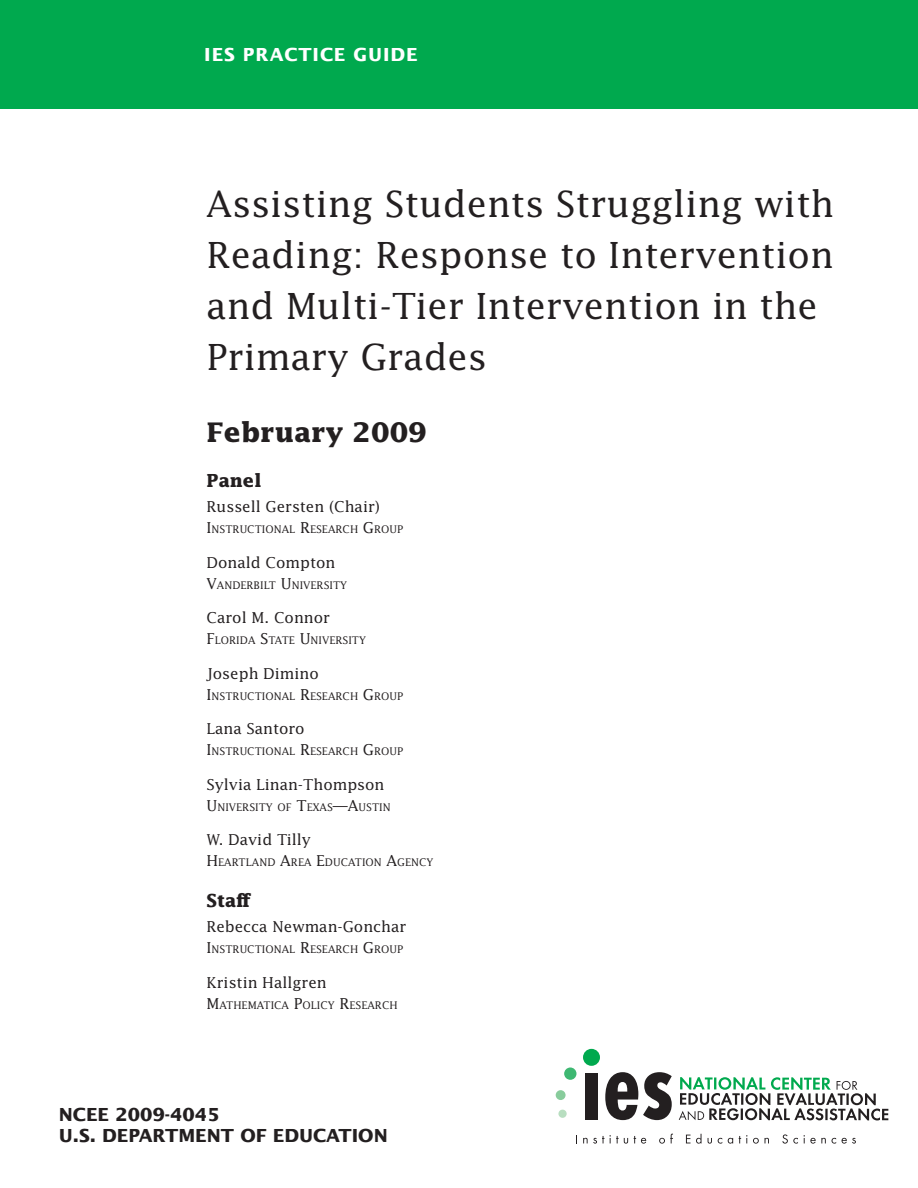
<style>
.page{position:relative;width:918px;height:1188px;background:#fff}
.page>*{position:absolute;margin:0;border:0;box-sizing:border-box;transform-origin:0 0}
.t1{font:36px/51px "Lucida Std";color:#231f20}
.t2{font:700 27px "Lucida Std";color:#231f20}
.t3{font:700 18px/21px "Lucida Sans Std";color:#231f20}
.t4{font:700 18px "Lucida Sans Std";letter-spacing:.05em;color:#fff}
.t5{font:700 18px "Lucida Std";color:#231f20}
.t6{font:15px "Lucida Std";color:#231f20}
.t7{font:10.5px "Lucida Std";color:#231f20}
.s1{font-size:15px}
</style>
<div class="page">
<div style="left:0;top:0;width:918px;height:108px;background:#00a94e"></div>
<div style="left:564px;top:1068px;width:12px;height:12px;background:#3eb872;border-radius:50%"></div>
<div style="left:556px;top:1090px;width:10px;height:10px;background:#88cc9c;border-radius:50%"></div>
<div style="left:558px;top:1110px;width:9px;height:8px;background:#b8dec0;border-radius:50%"></div>
<div style="left:583px;top:1049px;width:17px;height:17px;background:#00a94e;border-radius:50%"></div>
<div style="left:585px;top:1073px;width:13px;height:46px;background:#231f20"></div>
<svg style="left:605px;top:1072px;width:67px;height:48px"></svg>
<svg style="left:679px;top:1077px;width:209px;height:43px"></svg>
<svg style="left:583px;top:1135px;width:45px;height:9px"></svg>
<svg style="left:634px;top:1136px;width:12px;height:8px"></svg>
<svg style="left:659px;top:1134px;width:14px;height:10px"></svg>
<svg style="left:686px;top:1134px;width:16px;height:10px"></svg>
<svg style="left:708px;top:1138px;width:4px;height:6px"></svg>
<svg style="left:718px;top:1138px;width:4px;height:6px"></svg>
<svg style="left:728px;top:1138px;width:5px;height:6px"></svg>
<svg style="left:739px;top:1135px;width:8px;height:8px"></svg>
<svg style="left:753px;top:1138px;width:6px;height:6px"></svg>
<svg style="left:765px;top:1138px;width:4px;height:5px"></svg>
<svg style="left:782px;top:1134px;width:16px;height:10px"></svg>
<svg style="left:804px;top:1135px;width:22px;height:9px"></svg>
<svg style="left:832px;top:1138px;width:4px;height:6px"></svg>
<svg style="left:842px;top:1138px;width:14px;height:6px"></svg>
<p class="t4" style="left:204px;top:44px;width:215px">IES PRACTICE GUIDE</p>
<h1 class="t1" style="left:207px;top:177px;width:629px">Assisting Students Struggling with<br>Reading: Response to Intervention and Multi-Tier Intervention in the<br>Primary Grades</h1>
<p class="t2" style="left:207px;top:416px;width:222px">February 2009</p>
<h2 class="t5" style="left:207px;top:469px;width:56px">Panel</h2>
<p class="t6" style="left:207px;top:498px;width:175px">Russell Gersten (Chair)</p>
<p class="t7" style="left:207px;top:523px;width:198px"><span class="s1">I</span>NSTRUCTIONAL <span class="s1">R</span>ESEARCH <span class="s1">G</span>ROUP</p>
<p class="t6" style="left:207px;top:553px;width:130px">Donald Compton</p>
<p class="t7" style="left:207px;top:578px;width:142px"><span class="s1">V</span>ANDERBILT <span class="s1">U</span>NIVERSITY</p>
<p class="t6" style="left:207px;top:609px;width:125px">Carol M. Connor</p>
<p class="t7" style="left:207px;top:634px;width:161px"><span class="s1">F</span>LORIDA <span class="s1">S</span>TATE <span class="s1">U</span>NIVERSITY</p>
<p class="t6" style="left:207px;top:664px;width:114px">Joseph Dimino</p>
<p class="t7" style="left:207px;top:689px;width:198px"><span class="s1">I</span>NSTRUCTIONAL <span class="s1">R</span>ESEARCH <span class="s1">G</span>ROUP</p>
<p class="t6" style="left:207px;top:720px;width:100px">Lana Santoro</p>
<p class="t7" style="left:207px;top:745px;width:198px"><span class="s1">I</span>NSTRUCTIONAL <span class="s1">R</span>ESEARCH <span class="s1">G</span>ROUP</p>
<p class="t6" style="left:207px;top:775px;width:180px">Sylvia Linan-Thompson</p>
<p class="t7" style="left:207px;top:800px;width:186px"><span class="s1">U</span>NIVERSITY OF <span class="s1">T</span>EXAS<span class="s1">—A</span>USTIN</p>
<p class="t6" style="left:207px;top:831px;width:106px">W. David Tilly</p>
<p class="t7" style="left:207px;top:856px;width:228px"><span class="s1">H</span> EARTLAND <span class="s1">A</span>REA <span class="s1">E</span>DUCATION <span class="s1">A</span>GENCY</p>
<h2 class="t5" style="left:207px;top:889px;width:46px">Staff</h2>
<p class="t6" style="left:207px;top:918px;width:201px">Rebecca Newman-Gonchar</p>
<p class="t7" style="left:207px;top:943px;width:198px"><span class="s1">I</span>NSTRUCTIONAL <span class="s1">R</span>ESEARCH <span class="s1">G</span>ROUP</p>
<p class="t6" style="left:207px;top:973px;width:122px">Kristin Hallgren</p>
<p class="t7" style="left:207px;top:998px;width:193px"><span class="s1">M</span>ATHEMATICA <span class="s1">P</span>OLICY <span class="s1">R</span>ESEARCH</p>
<p class="t3" style="left:59px;top:1105px;width:330px">NCEE 2009-4045<br>U.S. DEPARTMENT OF EDUCATION</p>
</div>
